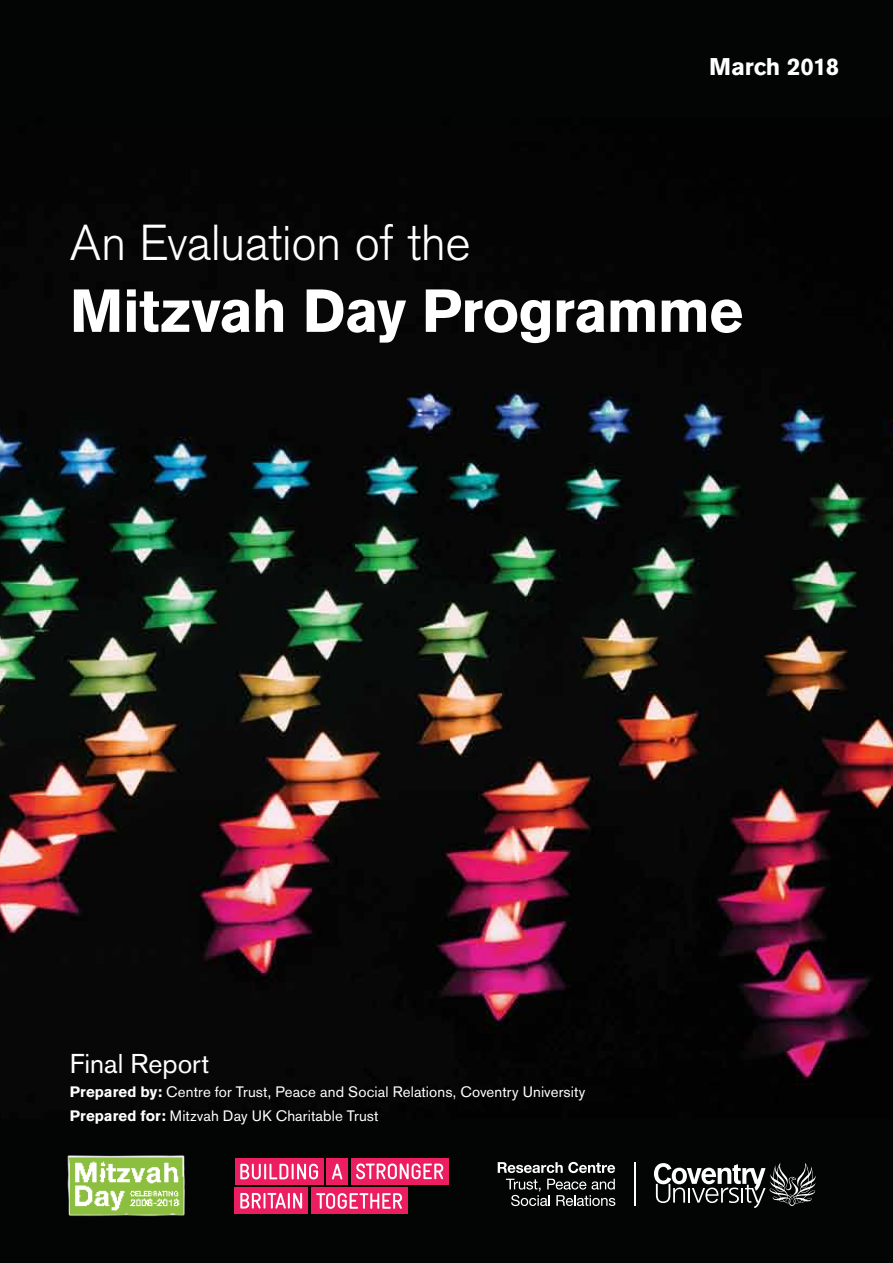
<style>
.page{position:relative;width:893px;height:1263px;background:#030504}
.page>*{position:absolute;margin:0;border:0;box-sizing:border-box;transform-origin:0 0}
.t1{font:700 60px "Akzidenz Grotesk BE";letter-spacing:-.015em;color:#fff}
.t2{font:300 50.1px "Akzidenz Grotesk BE";letter-spacing:-.01em;color:#fff}
.t3{font:27px "Akzidenz Grotesk BE";color:#fff}
.t4{font:700 24px "Akzidenz Grotesk BE";color:#fff}
.t5{font:15px/24px "Akzidenz Grotesk BE";letter-spacing:.01em;color:#fff}
.s1{font-weight:700}
</style>
<div class="page">
<img style="left:0;top:392px;width:893px;height:694px">
<img style="left:67px;top:1155px;width:118px;height:62px">
<svg style="left:498px;top:1162px;width:117px;height:11px"></svg>
<svg style="left:506px;top:1179px;width:109px;height:27px"></svg>
<hr style="left:634px;top:1162px;width:1px;height:44px;background:#fff">
<svg style="left:654px;top:1163px;width:162px;height:45px"></svg>
<div style="left:311px;top:1187px;width:97px;height:27px;background:#ec1d61"></div>
<svg style="left:316px;top:1193px;width:86px;height:16px"></svg>
<div style="left:235px;top:1158px;width:89px;height:27px;background:#ec1d61"></div>
<div style="left:326px;top:1158px;width:22px;height:27px;background:#ec1d61"></div>
<div style="left:351px;top:1158px;width:98px;height:27px;background:#ec1d61"></div>
<div style="left:235px;top:1187px;width:73px;height:27px;background:#ec1d61"></div>
<svg style="left:240px;top:1164px;width:78px;height:15px"></svg>
<svg style="left:332px;top:1164px;width:10px;height:15px"></svg>
<svg style="left:356px;top:1163px;width:87px;height:16px"></svg>
<svg style="left:240px;top:1193px;width:62px;height:15px"></svg>
<h3 class="t4" style="left:709px;top:53px;width:132px">March 2018</h3>
<h2 class="t2" style="left:70px;top:214px;width:402px">An Evaluation of the</h2>
<h1 class="t1" style="left:70px;top:276px;width:675px">Mitzvah Day Programme</h1>
<h3 class="t3" style="left:70px;top:1048px;width:141px">Final Report</h3>
<p class="t5" style="left:70px;top:1080px;width:517px"><span class="s1">Prepared by:</span> Centre for Trust, Peace and Social Relations, Coventry University<br><span class="s1">Prepared for:</span> Mitzvah Day UK Charitable Trust</p>
</div>
